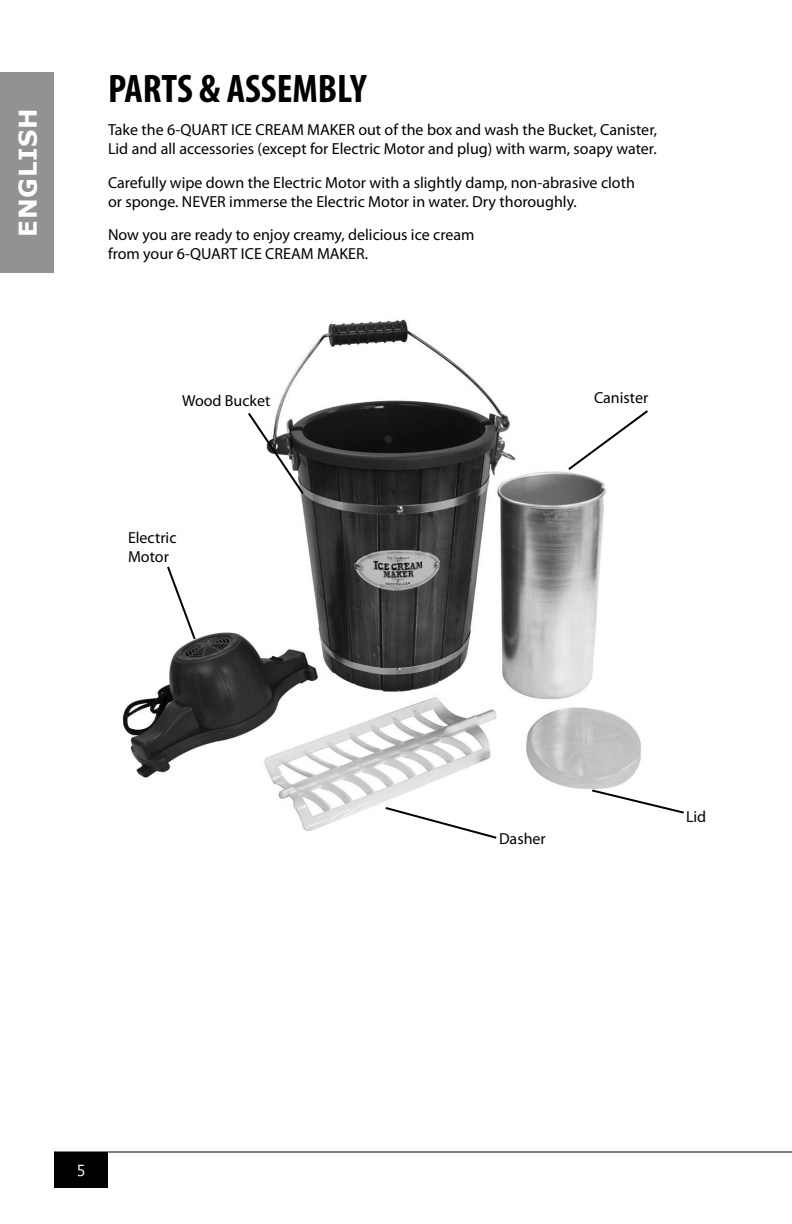
<style>
.page{position:relative;width:792px;height:1224px;background:#fff}
.page>*{position:absolute;margin:0;border:0;box-sizing:border-box;transform-origin:0 0}
.Chapter_Header{font:700 condensed 40px "Myriad Pro";color:#000}
.t1{font:700 24.4px "Verdana";letter-spacing:.03em;color:#fff}
.t2{font:16px/19.2px "Myriad Pro";color:#000}
.t3{font:16px "Segoe UI";color:#fff}
</style>
<div class="page">
<div style="left:0;top:72px;width:54px;height:201px;background:#929292"></div>
<hr style="left:54px;top:1152px;width:738px;height:1px;background:#000">
<div style="left:54px;top:1152px;width:54px;height:36px;background:#000"></div>
<img style="left:122px;top:319px;width:519px;height:513px">
<svg style="left:566px;top:408px;width:82px;height:64px"></svg>
<svg style="left:383px;top:806px;width:116px;height:33px"></svg>
<svg style="left:590px;top:788px;width:94px;height:27px"></svg>
<svg style="left:246px;top:411px;width:60px;height:85px"></svg>
<svg style="left:165px;top:564px;width:32px;height:77px"></svg>
<h2 class="t1" style="left:11px;top:237px;width:130px;rotate:-90deg">ENGLISH</h2>
<p class="Chapter_Header" style="left:108px;top:64px;width:260px">PARTS &amp; ASSEMBLY</p>
<p class="t2" style="left:108px;top:120px;width:551px">Take the 6-QUART ICE CREAM MAKER out of the box and wash the Bucket, Canister,<br>Lid and all accessories (except for Electric Motor and plug) with warm, soapy water.</p>
<p class="t2" style="left:108px;top:172px;width:528px">Carefully wipe down the Electric Motor with a slightly damp, non-abrasive cloth or sponge. NEVER immerse the Electric Motor in water. Dry thoroughly.</p>
<p class="t2" style="left:108px;top:225px;width:368px">Now you are ready to enjoy creamy, delicious ice cream from your 6-QUART ICE CREAM MAKER.</p>
<p class="t2" style="left:182px;top:391px;width:90px">Wood Bucket</p>
<p class="t2" style="left:594px;top:388px;width:56px">Canister</p>
<p class="t2" style="left:128px;top:528px;width:50px">Electric<br>Motor</p>
<p class="t2" style="left:499px;top:829px;width:48px">Dasher</p>
<p class="t2" style="left:686px;top:807px;width:22px">Lid</p>
<p class="t3" style="left:77px;top:1159px;width:10px">5</p>
</div>
